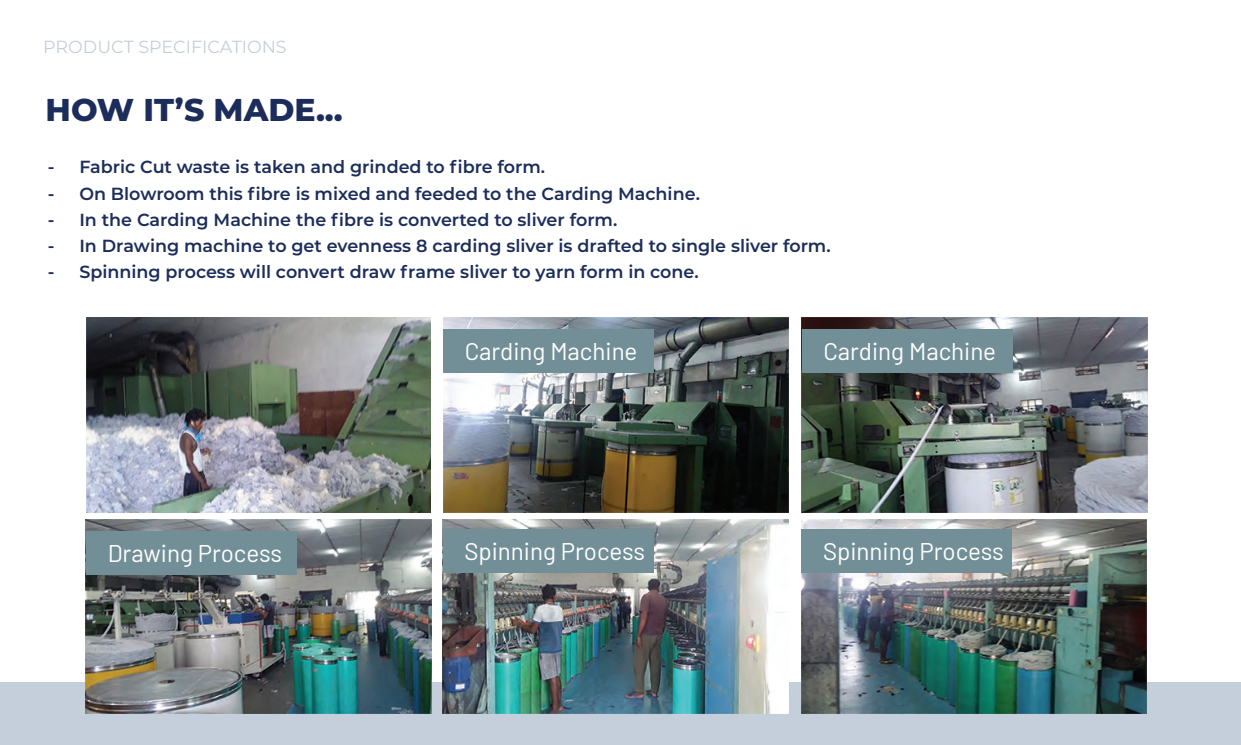
<style>
.page{position:relative;width:1241px;height:745px;background:#fff}
.page>*{position:absolute;margin:0;border:0;box-sizing:border-box;transform-origin:0 0}
.t1{font:800 31.5px "Montserrat";color:#1c2d5b}
.t2{font:24.15px "Barlow";color:#fff}
.t3{font:600 17.5px "Montserrat";color:#1c2d5b}
.t4{font:17.5px "Montserrat";color:#c5cfdb}
</style>
<div class="page">
<div style="left:0;top:682px;width:1240px;height:62px;background:#c5cfdb"></div>
<img style="left:443px;top:317px;width:345px;height:194px">
<img style="left:801px;top:317px;width:345px;height:194px">
<img style="left:86px;top:519px;width:345px;height:194px">
<img style="left:442px;top:519px;width:346px;height:194px">
<img style="left:801px;top:519px;width:345px;height:194px">
<div style="left:443px;top:329px;width:210px;height:44px;background:#728f98"></div>
<div style="left:801px;top:329px;width:211px;height:44px;background:#728f98"></div>
<div style="left:86px;top:530px;width:210px;height:44px;background:#728f98"></div>
<div style="left:442px;top:528px;width:211px;height:44px;background:#728f98"></div>
<div style="left:801px;top:528px;width:210px;height:44px;background:#728f98"></div>
<img style="left:86px;top:317px;width:344px;height:194px">
<p class="t4" style="left:43px;top:35px;width:245px">PRODUCT SPECIFICATIONS</p>
<h1 class="t1" style="left:46px;top:86px;width:298px">HOW IT’S MADE...</h1>
<p class="t3" style="left:48px;top:155px;width:499px">- Fabric Cut waste is taken and grinded to fibre form.</p>
<p class="t3" style="left:48px;top:181px;width:653px">- On Blowroom this fibre is mixed and feeded to the Carding Machine.</p>
<p class="t3" style="left:48px;top:207px;width:571px">- In the Carding Machine the fibre is converted to sliver form.</p>
<p class="t3" style="left:48px;top:233px;width:784px">- In Drawing machine to get evenness 8 carding sliver is drafted to single sliver form.</p>
<p class="t3" style="left:48px;top:260px;width:652px">- Spinning process will convert draw frame sliver to yarn form in cone.</p>
<h2 class="t2" style="left:464px;top:333px;width:174px">Carding Machine</h2>
<h2 class="t2" style="left:823px;top:333px;width:174px">Carding Machine</h2>
<h2 class="t2" style="left:108px;top:535px;width:176px">Drawing Process</h2>
<h2 class="t2" style="left:464px;top:533px;width:182px">Spinning Process</h2>
<h2 class="t2" style="left:822px;top:533px;width:182px">Spinning Process</h2>
</div>
